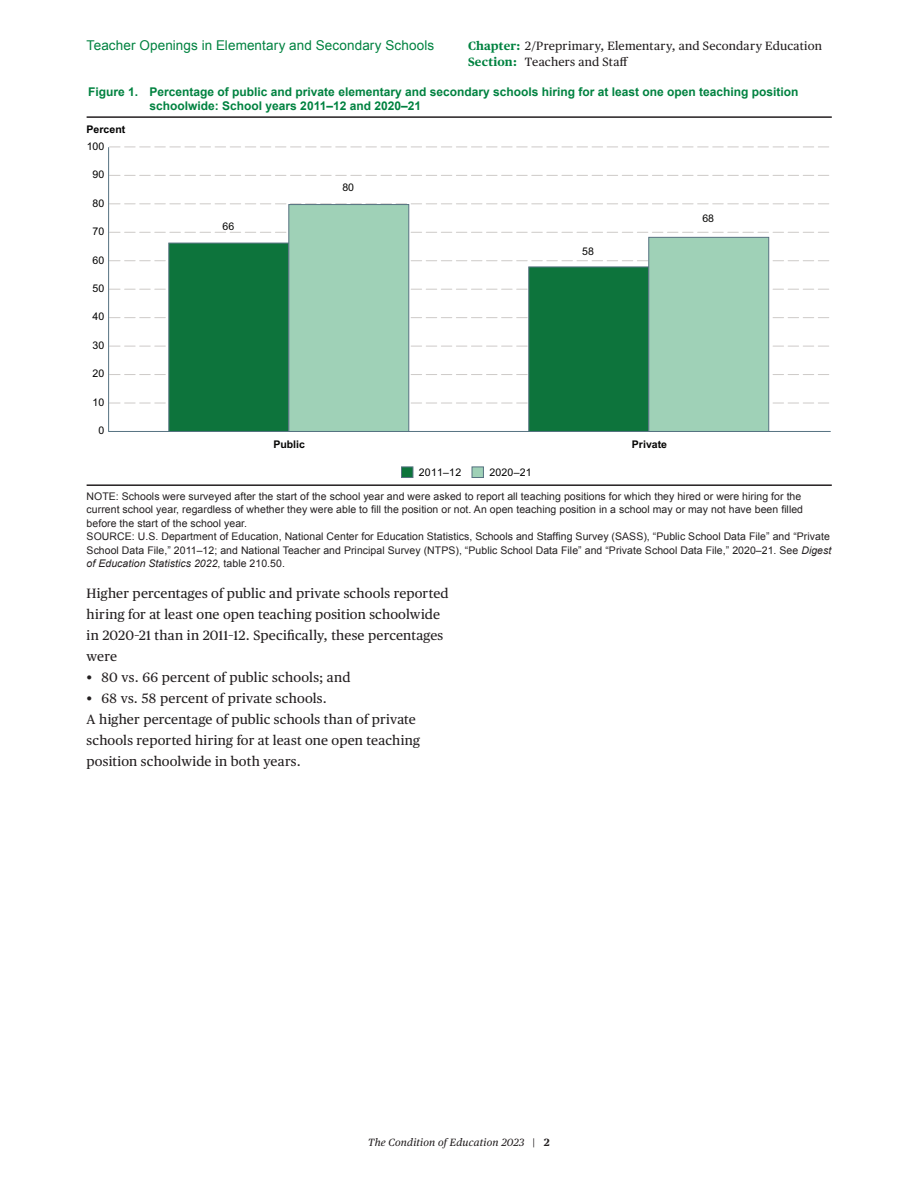
<style>
.page{position:relative;width:918px;height:1188px;background:#fff}
.page>*{position:absolute;margin:0;border:0;box-sizing:border-box;transform-origin:0 0}
.t1{font:13.5px/21px "Publico Text";letter-spacing:.015em;color:#231f20}
.t2{font:13.5px "Arial";letter-spacing:.01em;color:#008240}
.t3{font:700 12px/14.4px "Arial";color:#008240}
.t4{font:12px/16.5px "Publico Text";letter-spacing:.02em;color:#231f20}
.t5{font:10.5px/13.5px "Arial";letter-spacing:.005em;color:#231f20}
.t6{font:10.5px "Arial";color:#000001}
.t7{font:italic 10.5px "Publico Text";letter-spacing:.02em;color:#231f20}
.t8{font:700 10.5px "Arial";color:#050504}
.t9{font:10.5px "Arial";color:#050504}
.t10{font:700 10.5px "Arial";color:#000001}
.s1{font-weight:700;color:#008240}
.s2{font-style:italic}
.s3{font-style:normal}
.s4{font-weight:700;font-style:normal}
</style>
<div class="page">
<hr style="left:87px;top:116px;width:745px;height:2px;background:#231f20">
<svg style="left:110px;top:374px;width:719px;height:1px"></svg>
<svg style="left:110px;top:317px;width:719px;height:1px"></svg>
<svg style="left:110px;top:260px;width:719px;height:1px"></svg>
<svg style="left:110px;top:204px;width:719px;height:1px"></svg>
<svg style="left:110px;top:147px;width:719px;height:1px"></svg>
<svg style="left:110px;top:403px;width:719px;height:1px"></svg>
<svg style="left:110px;top:346px;width:719px;height:1px"></svg>
<svg style="left:110px;top:289px;width:719px;height:1px"></svg>
<svg style="left:110px;top:232px;width:719px;height:1px"></svg>
<svg style="left:110px;top:175px;width:719px;height:1px"></svg>
<div style="left:401px;top:467px;width:12px;height:11px;background:#0d743c;border:1px solid #567281"></div>
<div style="left:472px;top:467px;width:12px;height:11px;background:#9fd1b7;border:1px solid #567281"></div>
<hr style="left:108px;top:147px;width:1px;height:284px;background:#567281">
<hr style="left:109px;top:431px;width:722px;height:1px;background:#567281">
<div style="left:168px;top:243px;width:121px;height:189px;background:#0d743c;border:1px solid #567281"></div>
<div style="left:288px;top:204px;width:121px;height:228px;background:#9fd1b7;border:1px solid #567281"></div>
<div style="left:528px;top:267px;width:121px;height:165px;background:#0d743c;border:1px solid #567281"></div>
<div style="left:648px;top:237px;width:121px;height:195px;background:#9fd1b7;border:1px solid #567281"></div>
<hr style="left:87px;top:484px;width:745px;height:2px;background:#231f20">
<p class="t2" style="left:87px;top:37px;width:349px">Teacher Openings in Elementary and Secondary Schools</p>
<p class="t4" style="left:468px;top:37px;width:356px"><span class="s1">Chapter:</span> 2/Preprimary, Elementary, and Secondary Education<br><span class="s1">Section:</span> Teachers and Staff</p>
<p class="t3" style="left:150px;top:85px;width:650px;text-indent:-62px">Figure 1. Percentage of public and private elementary and secondary schools hiring for at least one open teaching position schoolwide: School years 2011–12 and 2020–21</p>
<p class="t10" style="left:87px;top:122px;width:40px">Percent</p>
<p class="t6" style="left:87px;top:139px;width:19px">100</p>
<p class="t6" style="left:93px;top:168px;width:13px">90</p>
<p class="t6" style="left:93px;top:196px;width:13px">80</p>
<p class="t6" style="left:93px;top:225px;width:13px">70</p>
<p class="t6" style="left:93px;top:253px;width:13px">60</p>
<p class="t6" style="left:93px;top:281px;width:13px">50</p>
<p class="t6" style="left:93px;top:310px;width:13px">40</p>
<p class="t6" style="left:93px;top:338px;width:13px">30</p>
<p class="t6" style="left:93px;top:367px;width:13px">20</p>
<p class="t6" style="left:93px;top:395px;width:13px">10</p>
<p class="t6" style="left:98px;top:424px;width:7px">0</p>
<p class="t9" style="left:222px;top:220px;width:13px">66</p>
<p class="t9" style="left:342px;top:180px;width:13px">80</p>
<p class="t9" style="left:582px;top:244px;width:13px">58</p>
<p class="t9" style="left:702px;top:212px;width:13px">68</p>
<p class="t8" style="left:273px;top:438px;width:33px">Public</p>
<p class="t8" style="left:632px;top:438px;width:37px">Private</p>
<p class="t6" style="left:419px;top:465px;width:44px">2011–12</p>
<p class="t6" style="left:489px;top:465px;width:44px">2020–21</p>
<p class="t5" style="left:87px;top:489px;width:718px">NOTE: Schools were surveyed after the start of the school year and were asked to report all teaching positions for which they hired or were hiring for the current school year, regardless of whether they were able to fill the position or not. An open teaching position in a school may or may not have been filled before the start of the school year.</p>
<p class="t5" style="left:87px;top:530px;width:746px">SOURCE: U.S. Department of Education, National Center for Education Statistics, Schools and Staffing Survey (SASS), “Public School Data File” and “Private<br>School Data File,” 2011–12; and National Teacher and Principal Survey (NTPS), “Public School Data File” and “Private School Data File,” 2020–21. See <span class="s2">Digest of Education Statistics 2022</span>, table 210.50.</p>
<p class="t1" style="left:87px;top:582px;width:364px">Higher percentages of public and private schools reported hiring for at least one open teaching position schoolwide in 2020–21 than in 2011–12. Specifically, these percentages were</p>
<p class="t1" style="left:87px;top:666px;width:265px">• 80 vs. 66 percent of public schools; and</p>
<p class="t1" style="left:87px;top:687px;width:242px">• 68 vs. 58 percent of private schools.</p>
<p class="t1" style="left:87px;top:708px;width:335px">A higher percentage of public schools than of private schools reported hiring for at least one open teaching position schoolwide in both years.</p>
<p class="t7" style="left:368px;top:1134px;width:183px">The Condition of Education 2023 <span class="s3">|</span> <span class="s4">2</span></p>
</div>
